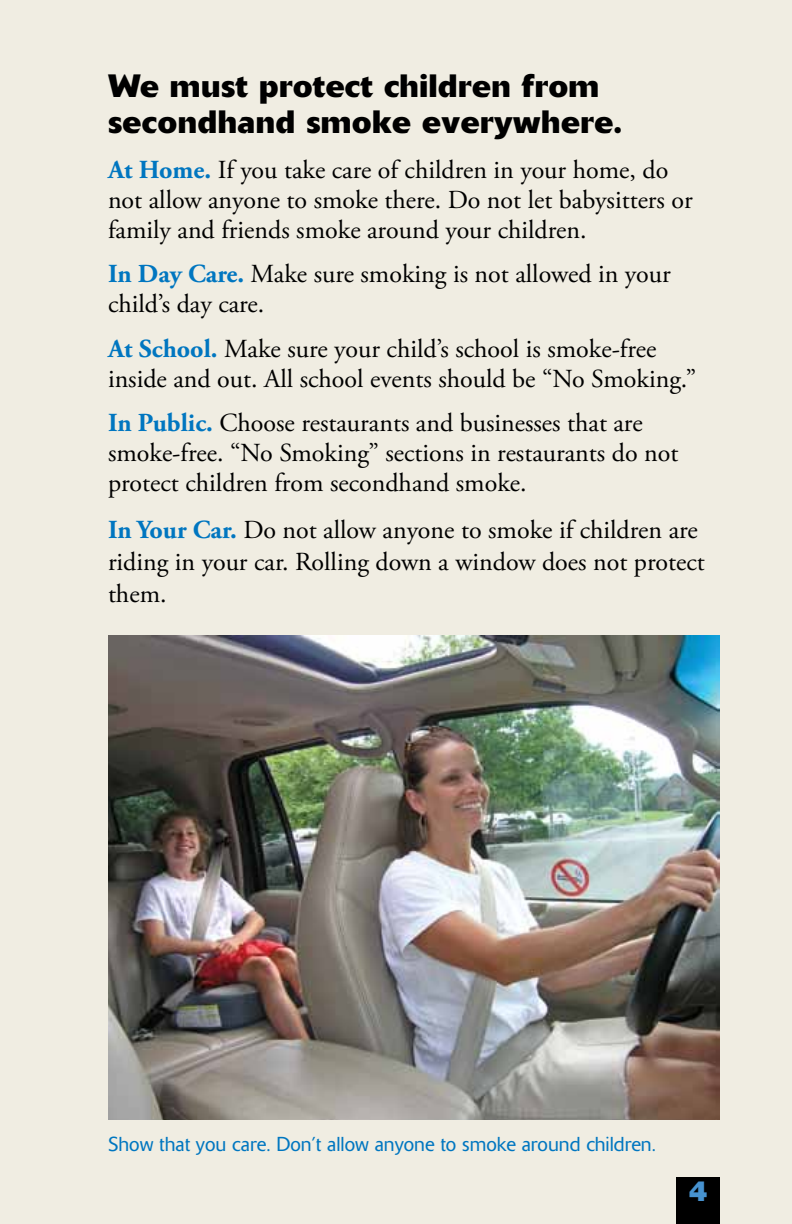
<style>
.page{position:relative;width:792px;height:1224px;background:#f0ede2}
.page>*{position:absolute;margin:0;border:0;box-sizing:border-box;transform-origin:0 0}
.t1{font:700 32px/36px "Delta";letter-spacing:.02em;color:#000}
.t2{font:900 28px "Helvetica Neue";color:#4792cf}
.t3{font:26px/30px "Adobe Garamond Pro";color:#000}
.t4{font:300 20px "Delta";color:#0076c0}
.s1{font-weight:700;color:#0076c0}
</style>
<div class="page">
<div style="left:676px;top:1177px;width:44px;height:47px;background:#000"></div>
<img style="left:108px;top:635px;width:612px;height:485px">
<h2 class="t1" style="left:108px;top:68px;width:515px">We must protect children from secondhand smoke everywhere.</h2>
<p class="t3" style="left:108px;top:156px;width:586px"><span class="s1">At Home.</span> If you take care of children in your home, do not allow anyone to smoke there. Do not let babysitters or family and friends smoke around your children.</p>
<p class="t3" style="left:108px;top:260px;width:564px"><span class="s1">In Day Care.</span> Make sure smoking is not allowed in your child’s day care.</p>
<p class="t3" style="left:108px;top:334px;width:590px"><span class="s1">At School.</span> Make sure your child’s school is smoke-free inside and out. All school events should be “No Smoking.”</p>
<p class="t3" style="left:108px;top:409px;width:572px"><span class="s1">In Public.</span> Choose restaurants and businesses that are smoke-free. “No Smoking” sections in restaurants do not protect children from secondhand smoke.</p>
<p class="t3" style="left:108px;top:514px;width:598px;line-height:32px"><span class="s1">In Your Car.</span> Do not allow anyone to smoke if children are riding in your car. Rolling down a window does not protect them.</p>
<p class="t4" style="left:108px;top:1133px;width:549px">Show that you care. Don’t allow anyone to smoke around children.</p>
<p class="t2" style="left:689px;top:1174px;width:20px">4</p>
</div>
